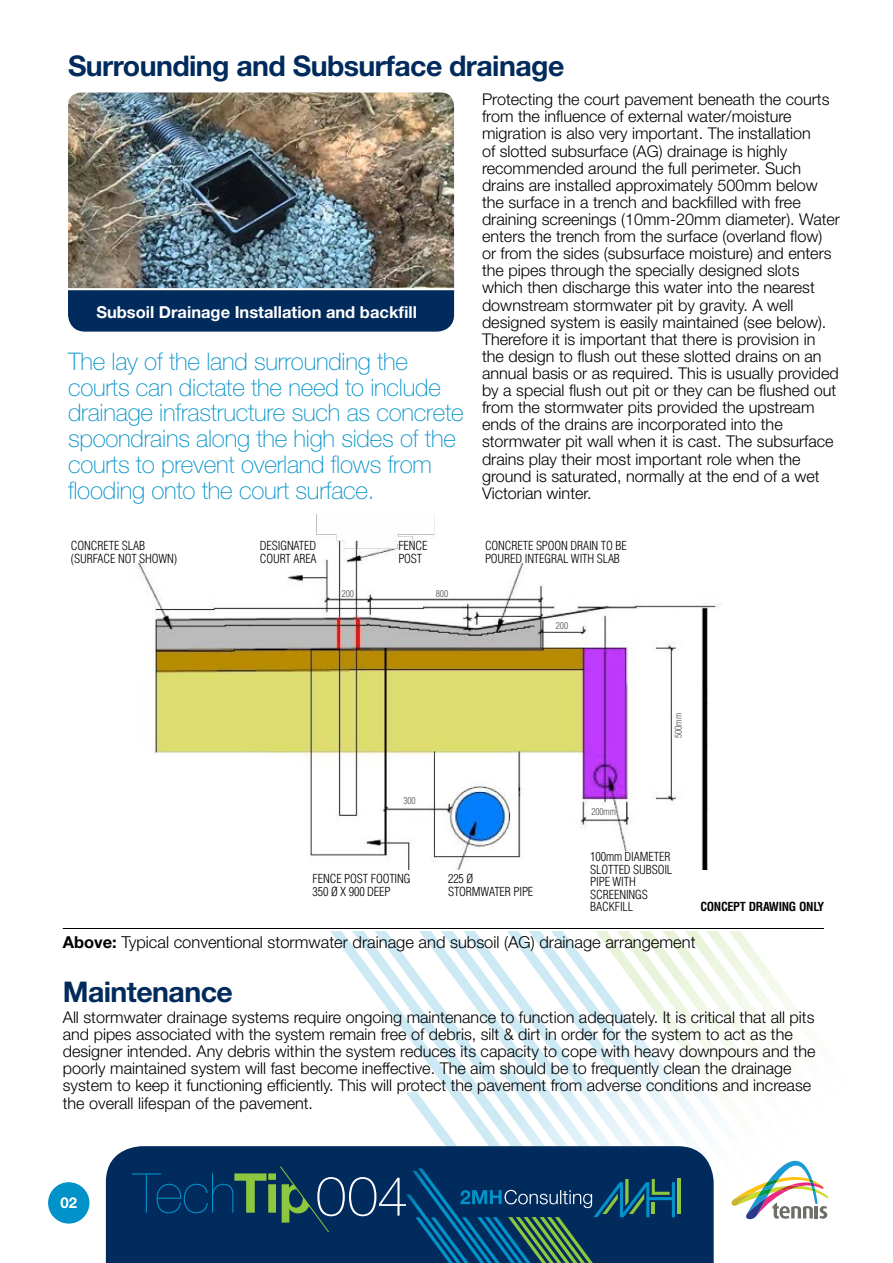
<style>
.page{position:relative;width:893px;height:1263px;background:#fff}
.page>*{position:absolute;margin:0;border:0;box-sizing:border-box;transform-origin:0 0}
.t1{font:200 54.9px "Helvetica Neue";color:#0092c8}
.t2{font:700 28.5px "Helvetica Neue";letter-spacing:-.02em;color:#002b5c}
.t3{font:100 24.3px/25.8px "Helvetica Neue";letter-spacing:-.01em;color:#0092c8}
.t4{font:300 16.5px "Helvetica Neue";color:#000}
.t5{font:700 16.5px "Helvetica Neue";color:#fff}
.t6{font:300 16.2px/17.1px "Helvetica Neue";color:#000}
.t7{font:700 15px "Helvetica Neue";color:#fff}
.t8{font:300 condensed 12.15px/12.5px "Helvetica";letter-spacing:-.01em;color:#000}
.t9{font:700 condensed 12.15px "Helvetica";letter-spacing:-.03em;color:#000}
.t10{font:300 condensed 9.3px "Helvetica";letter-spacing:-.01em;color:#4d4d4f}
.s1{font-weight:700}
.s2{font-weight:700;color:#8dc63f}
.s3{font-weight:100;color:#fff}
</style>
<div class="page">
<svg style="left:330px;top:931px;width:163px;height:136px"></svg>
<svg style="left:493px;top:931px;width:309px;height:136px"></svg>
<div style="left:48px;top:1182px;width:41px;height:41px;background:#0092c8;border-radius:50%"></div>
<div style="left:106px;top:1146px;width:300px;height:117px;background:#002b5c"></div>
<svg style="left:406px;top:1067px;width:423px;height:196px"></svg>
<div style="left:279px;top:1165px;width:111px;height:68px;background:#002b5c"></div>
<img style="left:68px;top:92px;width:386px;height:196px">
<div style="left:68px;top:290px;width:386px;height:42px;background:#002b5c"></div>
<hr style="left:63px;top:928px;width:761px;height:1px;background:#000">
<img style="left:137px;top:515px;width:584px;height:354px">
<div style="left:71px;top:541px;width:121px;height:22px;background:#fff"></div>
<div style="left:485px;top:541px;width:168px;height:22px;background:#fff"></div>
<div style="left:590px;top:852px;width:99px;height:59px;background:#fff"></div>
<h2 class="t2" style="left:68px;top:48px;width:498px">Surrounding and Subsurface drainage</h2>
<p class="t5" style="left:96px;top:302px;width:322px">Subsoil Drainage Installation and backfill</p>
<h3 class="t3" style="left:68px;top:348px;width:397px">The lay of the land surrounding the courts can dictate the need to include drainage infrastructure such as concrete spoondrains along the high sides of the courts to prevent overland flows from flooding onto the court surface.</h3>
<p class="t8" style="left:71px;top:540px;width:108px">CONCRETE SLAB (SURFACE NOT SHOWN)</p>
<p class="t8" style="left:260px;top:540px;width:58px">DESIGNATED<br>COURT AREA</p>
<p class="t8" style="left:398px;top:540px;width:31px">FENCE<br>POST</p>
<p class="t10" style="left:342px;top:588px;width:14px">200</p>
<p class="t10" style="left:436px;top:588px;width:14px">800</p>
<p class="t6" style="left:482px;top:91px;width:360px">Protecting the court pavement beneath the courts from the influence of external water/moisture migration is also very important. The installation<br>of slotted subsurface (AG) drainage is highly recommended around the full perimeter. Such drains are installed approximately 500mm below the surface in a trench and backfilled with free draining screenings (10mm-20mm diameter). Water enters the trench from the surface (overland flow) or from the sides (subsurface moisture) and enters the pipes through the specially designed slots which then discharge this water into the nearest downstream stormwater pit by gravity. A well designed system is easily maintained (see below).<br>Therefore it is important that there is provision in the design to flush out these slotted drains on an annual basis or as required. This is usually provided by a special flush out pit or they can be flushed out from the stormwater pits provided the upstream ends of the drains are incorporated into the stormwater pit wall when it is cast. The subsurface drains play their most important role when the ground is saturated, normally at the end of a wet Victorian winter.</p>
<p class="t8" style="left:485px;top:540px;width:143px">CONCRETE SPOON DRAIN TO BE<br>POURED INTEGRAL WITH SLAB</p>
<p class="t10" style="left:556px;top:620px;width:14px">200</p>
<p class="t10" style="left:403px;top:795px;width:14px">300</p>
<p class="t10" style="left:591px;top:806px;width:26px">200mm</p>
<p class="t10" style="left:673px;top:738px;width:26px;rotate:-90deg">500mm</p>
<p class="t8" style="left:313px;top:873px;width:100px">FENCE POST FOOTING<br>350 Ø X 900 DEEP</p>
<p class="t8" style="left:448px;top:873px;width:87px">225 Ø<br>STORMWATER PIPE</p>
<p class="t8" style="left:590px;top:851px;width:84px">100mm DIAMETER<br>SLOTTED SUBSOIL<br>PIPE WITH<br>SCREENINGS<br>BACKFILL</p>
<p class="t9" style="left:700px;top:899px;width:125px">CONCEPT DRAWING ONLY</p>
<p class="t4" style="left:63px;top:932px;width:634px"><span class="s1">Above:</span> Typical conventional stormwater drainage and subsoil (AG) drainage arrangement</p>
<h2 class="t2" style="left:63px;top:974px;width:172px">Maintenance</h2>
<p class="t6" style="left:63px;top:1008px;width:754px">All stormwater drainage systems require ongoing maintenance to function adequately. It is critical that all pits and pipes associated with the system remain free of debris, silt &amp; dirt in order for the system to act as the designer intended. Any debris within the system reduces its capacity to cope with heavy downpours and the poorly maintained system will fast become ineffective. The aim should be to frequently clean the drainage system to keep it functioning efficiently. This will protect the pavement from adverse conditions and increase the overall lifespan of the pavement.</p>
<p class="t7" style="left:60px;top:1193px;width:18px">02</p>
<h1 class="t1" style="left:133px;top:1161px;width:277px">Tech<span class="s2">Tip</span><span class="s3">004</span></h1>
</div>
